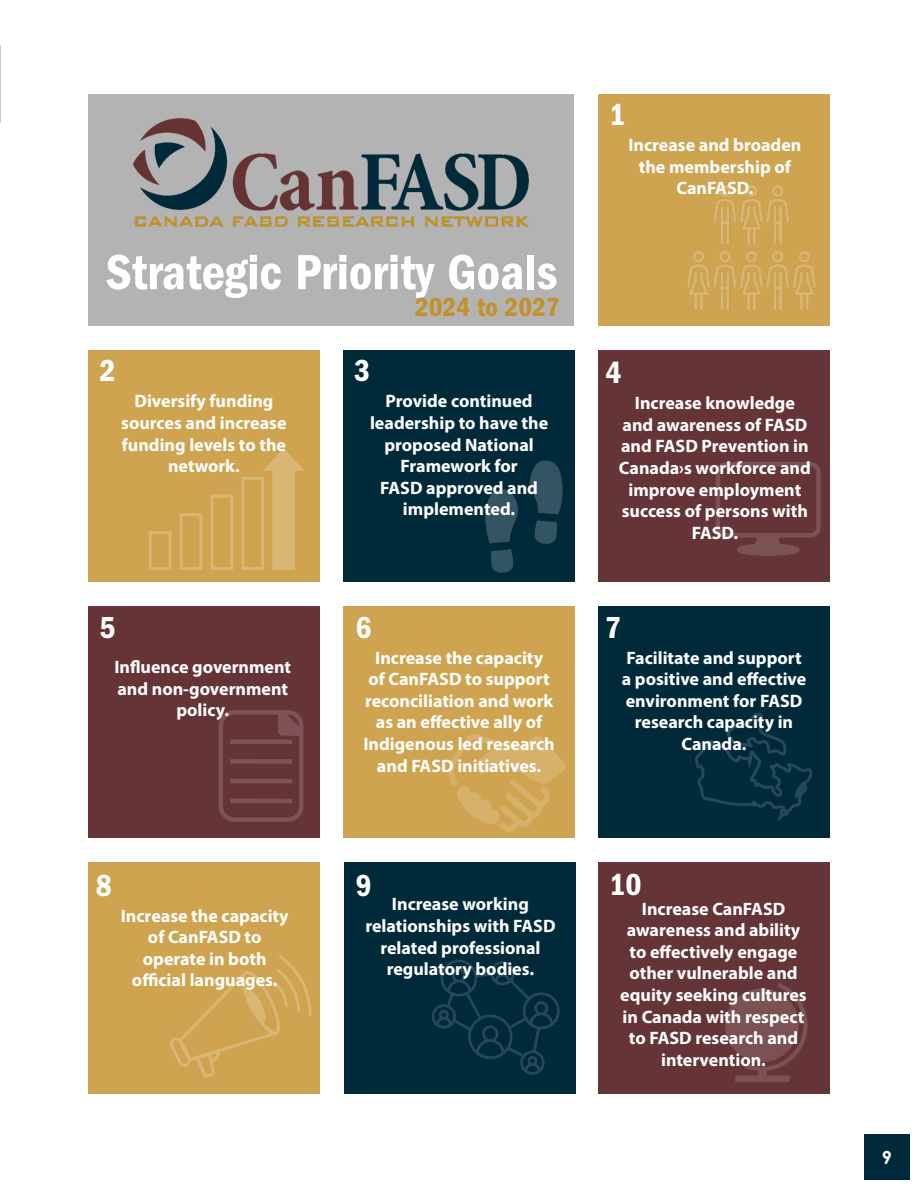
<style>
.page{position:relative;width:918px;height:1188px;background:#fff}
.page>*{position:absolute;margin:0;border:0;box-sizing:border-box;transform-origin:0 0}
.t1{font:51px "Franklin Gothic LT Pro Cn Dm";color:#fff}
.t2{font:31.5px "Franklin Gothic LT Pro Cn Dm";color:#fff}
.t3{font:27px "Franklin Gothic LT Pro Cn Dm";color:#c3912c}
.t4{font:700 18px/21.6px "Myriad Pro";color:#fff;text-align:center}
.t5{font:700 18px "Century Gothic Pro";color:#fff}
</style>
<div class="page">
<div style="left:864px;top:1134px;width:46px;height:46px;background:#002a3a"></div>
<div style="left:88px;top:94px;width:486px;height:231px;background:#b3b3b3"></div>
<div style="left:88px;top:606px;width:231px;height:231px;background:#653436"></div>
<div style="left:343px;top:606px;width:231px;height:231px;background:#cfa450"></div>
<div style="left:599px;top:606px;width:231px;height:231px;background:#002a3a"></div>
<div style="left:219px;top:710px;width:84px;height:112px;border:4px solid #fff;border-radius:13px"></div>
<svg style="left:276px;top:710px;width:28px;height:112px"></svg>
<hr style="left:230px;top:740px;width:62px;height:4px;background:#7d5355">
<div style="left:230px;top:759px;width:62px;height:5px;background:#7d5355"></div>
<hr style="left:230px;top:779px;width:62px;height:4px;background:#7d5355">
<hr style="left:230px;top:799px;width:62px;height:4px;background:#7d5355">
<svg style="left:695px;top:713px;width:118px;height:108px"></svg>
<div style="left:88px;top:350px;width:231px;height:231px;background:#cfa450"></div>
<div style="left:343px;top:350px;width:231px;height:231px;background:#002a3a"></div>
<div style="left:598px;top:350px;width:231px;height:231px;background:#653436"></div>
<div style="left:599px;top:863px;width:231px;height:231px;background:#653436"></div>
<div style="left:599px;top:94px;width:231px;height:231px;background:#cfa450"></div>
<svg style="left:716px;top:462px;width:105px;height:94px"></svg>
<div style="left:272px;top:463px;width:23px;height:107px;background:#d8b673"></div>
<svg style="left:263px;top:448px;width:41px;height:23px"></svg>
<img style="left:485px;top:456px;width:90px;height:122px">
<svg style="left:448px;top:734px;width:118px;height:98px"></svg>
<div style="left:88px;top:863px;width:231px;height:231px;background:#cfa450"></div>
<div style="left:345px;top:863px;width:231px;height:231px;background:#002a3a"></div>
<img style="left:133px;top:118px;width:396px;height:109px">
<svg style="left:170px;top:955px;width:142px;height:123px"></svg>
<img style="left:432px;top:960px;width:128px;height:115px">
<img style="left:687px;top:185px;width:129px;height:125px">
<img style="left:725px;top:983px;width:83px;height:99px">
<h2 class="t2" style="left:609px;top:97px;width:18px">1</h2>
<p class="t4" style="left:628px;top:134px;width:175px">Increase and broaden the membership of<br>CanFASD.</p>
<h1 class="t1" style="left:106px;top:243px;width:453px">Strategic Priority Goals</h1>
<h3 class="t3" style="left:415px;top:292px;width:146px">2024 to 2027</h3>
<h2 class="t2" style="left:99px;top:353px;width:18px">2</h2>
<h2 class="t2" style="left:354px;top:353px;width:18px">3</h2>
<h2 class="t2" style="left:605px;top:355px;width:18px">4</h2>
<p class="t4" style="left:121px;top:390px;width:167px">Diversify funding sources and increase funding levels to the network.</p>
<p class="t4" style="left:370px;top:390px;width:180px">Provide continued leadership to have the proposed National<br>Framework for<br>FASD approved and implemented.</p>
<p class="t4" style="left:619px;top:392px;width:193px">Increase knowledge and awareness of FASD and FASD Prevention in<br>Canada›s workforce and improve employment success of persons with<br>FASD.</p>
<h2 class="t2" style="left:99px;top:609px;width:18px">5</h2>
<h2 class="t2" style="left:356px;top:609px;width:18px">6</h2>
<h2 class="t2" style="left:605px;top:609px;width:18px">7</h2>
<p class="t4" style="left:114px;top:656px;width:178px">Influence government and non-government policy.</p>
<p class="t4" style="left:363px;top:646px;width:193px">Increase the capacity<br>of CanFASD to support reconciliation and work as an effective ally of<br>Indigenous led research and FASD initiatives.</p>
<p class="t4" style="left:622px;top:646px;width:186px">Facilitate and support a positive and effective environment for FASD research capacity in<br>Canada.</p>
<h2 class="t2" style="left:96px;top:867px;width:18px">8</h2>
<p class="t4" style="left:121px;top:904px;width:169px">Increase the capacity of CanFASD to operate in both official languages.</p>
<h2 class="t2" style="left:356px;top:867px;width:18px">9</h2>
<p class="t4" style="left:365px;top:893px;width:192px">Increase working relationships with FASD related professional regulatory bodies.</p>
<h2 class="t2" style="left:609px;top:867px;width:34px">10</h2>
<p class="t4" style="left:620px;top:897px;width:188px">Increase CanFASD awareness and ability to effectively engage other vulnerable and equity seeking cultures in Canada with respect to FASD research and intervention.</p>
<p class="t5" style="left:882px;top:1146px;width:12px">9</p>
</div>
